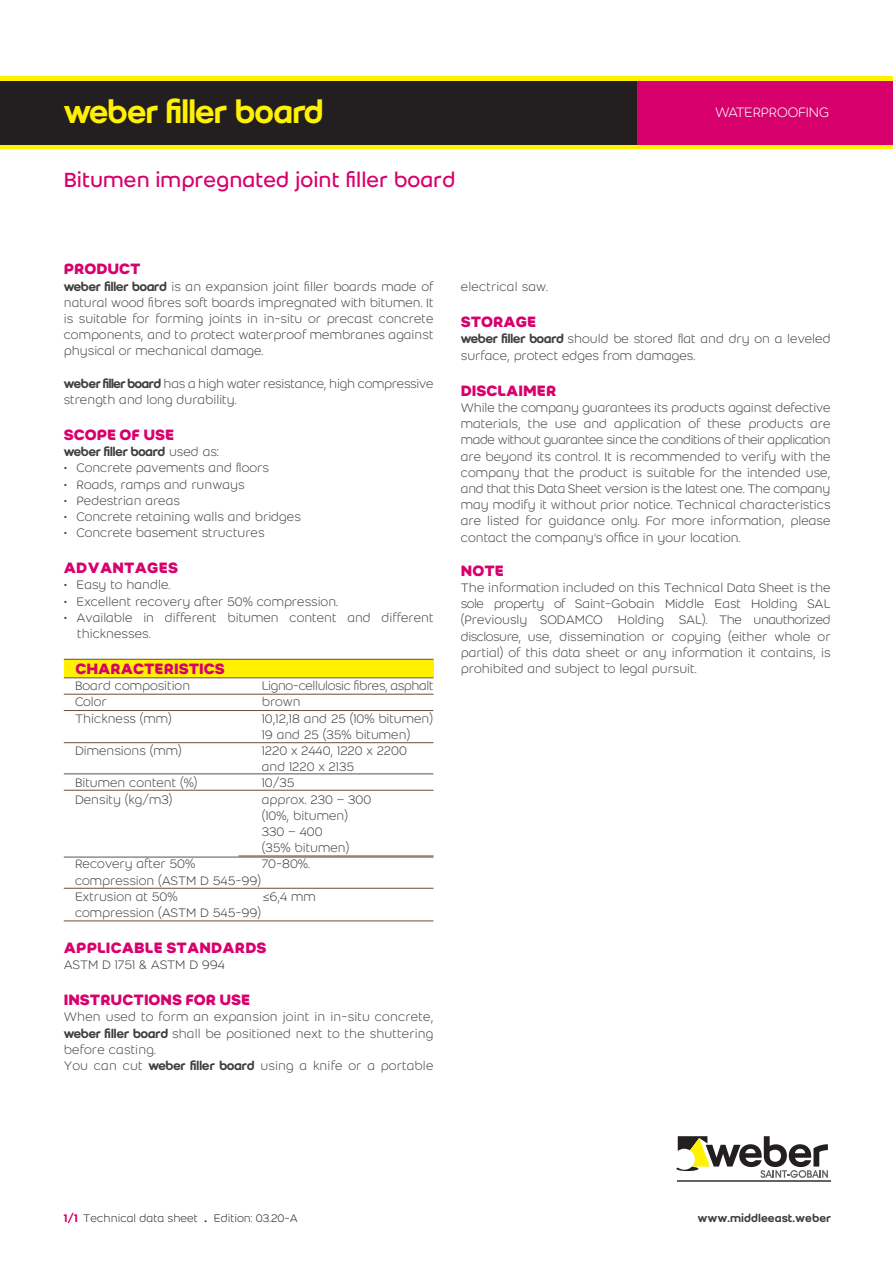
<style>
.page{position:relative;width:893px;height:1263px;background:#fff}
.page>*{position:absolute;margin:0;border:0;box-sizing:border-box;transform-origin:0 0}
.t1{font:34.5px "Weber Name";color:#fff101}
.t2{font:22.5px "Weber";color:#d8006d}
.t3{font:700 16.5px "Weber";color:#d8006d}
.t4{font:300 15px "Weber";color:#fff}
.t5{font:300 13.5px/16.2px "Weber";color:#3e3e3f}
.t6{font:300 13.5px/16.2px "Weber";letter-spacing:-.02em;color:#3e3e3f}
.t7{font:300 13.5px "Weber";letter-spacing:-.03em;color:#3e3e3f}
.t8{font:13.5px "Weber Name";color:#3e3e3f}
.t9{font:300 12px "Weber";color:#231f20}
.t10{font:500 12px "Weber";color:#3e3e3f}
.s1{font-family:"Weber Name";font-weight:400}
.s2{font-family:"Weber";font-weight:300}
.s3{font-weight:500;color:#d8006d}
.s4{font-weight:500}
</style>
<div class="page">
<div style="left:64px;top:659px;width:369px;height:19px;background:#fff101"></div>
<hr style="left:64px;top:678px;width:369px;height:1px;background:#67503d">
<hr style="left:64px;top:659px;width:369px;height:1px;background:#67503d">
<hr style="left:64px;top:694px;width:369px;height:1px;background:#67503d">
<hr style="left:64px;top:742px;width:369px;height:1px;background:#67503d">
<hr style="left:64px;top:710px;width:369px;height:1px;background:#67503d">
<hr style="left:64px;top:857px;width:369px;height:1px;background:#67503d">
<hr style="left:64px;top:888px;width:369px;height:1px;background:#67503d">
<hr style="left:64px;top:921px;width:369px;height:1px;background:#67503d">
<hr style="left:238px;top:856px;width:195px;height:1px;background:#67503d">
<hr style="left:64px;top:790px;width:369px;height:1px;background:#67503d">
<hr style="left:64px;top:774px;width:369px;height:1px;background:#67503d">
<div style="left:0;top:77px;width:893px;height:72px;background:#fff101"></div>
<div style="left:0;top:81px;width:893px;height:64px;background:#231f20"></div>
<hr style="left:678px;top:1180px;width:153px;height:1px;background:#636366">
<svg style="left:676px;top:1136px;width:152px;height:42px"></svg>
<div style="left:638px;top:81px;width:255px;height:64px;background:#d8006d"></div>
<p class="t1" style="left:166px;top:91px;width:159px">filler board</p>
<p class="t2" style="left:64px;top:167px;width:393px">Bitumen impregnated joint filler board</p>
<p class="t4" style="left:715px;top:104px;width:116px">WATERPROOFING</p>
<p class="t3" style="left:64px;top:259px;width:78px">PRODUCT</p>
<p class="t5" style="left:64px;top:278px;width:371px;text-align:justify;text-indent:41px"><span class="s1">filler board</span> is an expansion joint filler boards made of natural wood fibres soft boards impregnated with bitumen. It is suitable for forming joints in in-situ or precast concrete components, and to protect waterproof membranes against physical or mechanical damage.</p>
<p class="t6" style="left:64px;top:375px;width:371px;text-indent:39px"><span class="s1">filler board</span> has a high water resistance, high compressive strength and long durability.</p>
<p class="t3" style="left:64px;top:425px;width:112px">SCOPE OF USE</p>
<p class="t8" style="left:104px;top:444px;width:117px">filler board <span class="s2">used as:</span></p>
<p class="t5" style="left:64px;top:460px;width:207px">• Concrete pavements and floors</p>
<p class="t5" style="left:64px;top:476px;width:182px">• Roads, ramps and runways</p>
<p class="t5" style="left:64px;top:492px;width:118px">• Pedestrian areas</p>
<p class="t5" style="left:64px;top:509px;width:239px">• Concrete retaining walls and bridges</p>
<p class="t5" style="left:64px;top:525px;width:202px">• Concrete basement structures</p>
<p class="t3" style="left:64px;top:558px;width:116px">ADVANTAGES</p>
<p class="t5" style="left:64px;top:577px;width:108px">• Easy to handle.</p>
<p class="t5" style="left:64px;top:593px;width:276px">• Excellent recovery after 50% compression.</p>
<p class="t5" style="left:77px;top:609px;width:358px;text-indent:-14px">• Available in different bitumen content and different thicknesses.</p>
<p class="t3" style="left:75px;top:659px;width:151px">CHARACTERISTICS</p>
<p class="t5" style="left:75px;top:678px;width:117px">Board composition</p>
<p class="t7" style="left:262px;top:678px;width:173px">Ligno-cellulosic fibres, asphalt</p>
<p class="t5" style="left:75px;top:694px;width:33px">Color</p>
<p class="t5" style="left:262px;top:694px;width:41px">brown</p>
<p class="t5" style="left:75px;top:710px;width:98px">Thickness (mm)</p>
<p class="t5" style="left:262px;top:710px;width:173px">10,12,18 and 25 (10% bitumen)<br>19 and 25 (35% bitumen)</p>
<p class="t5" style="left:75px;top:743px;width:108px">Dimensions (mm)</p>
<p class="t5" style="left:262px;top:743px;width:147px">1220 x 2440, 1220 x 2200 and 1220 x 2135</p>
<p class="t5" style="left:75px;top:775px;width:124px">Bitumen content (%)</p>
<p class="t5" style="left:262px;top:775px;width:34px">10/35</p>
<p class="t5" style="left:75px;top:791px;width:99px">Density (kg/m3)</p>
<p class="t5" style="left:262px;top:791px;width:111px">approx. 230 – 300 (10%, bitumen)<br>330 – 400<br>(35% bitumen)</p>
<p class="t5" style="left:75px;top:856px;width:122px">Recovery after 50%</p>
<p class="t5" style="left:262px;top:856px;width:50px">70-80%.</p>
<p class="t5" style="left:75px;top:872px;width:188px">compression (ASTM D 545-99)<br>Extrusion at 50%</p>
<p class="t5" style="left:262px;top:888px;width:56px">≤6,4 mm</p>
<p class="t5" style="left:75px;top:905px;width:188px">compression (ASTM D 545-99)</p>
<p class="t3" style="left:64px;top:938px;width:204px">APPLICABLE STANDARDS</p>
<p class="t5" style="left:64px;top:957px;width:163px">ASTM D 1751 &amp; ASTM D 994</p>
<p class="t3" style="left:64px;top:990px;width:188px">INSTRUCTIONS FOR USE</p>
<p class="t5" style="left:64px;top:1009px;width:371px">When used to form an expansion joint in in-situ concrete,</p>
<p class="t5" style="left:105px;top:1025px;width:330px"><span class="s1">filler board</span> shall be positioned next to the shuttering</p>
<p class="t5" style="left:64px;top:1041px;width:94px">before casting.</p>
<p class="t5" style="left:64px;top:1058px;width:80px">You can cut</p>
<p class="t5" style="left:190px;top:1058px;width:245px"><span class="s1">filler board</span> using a knife or a portable</p>
<p class="t5" style="left:461px;top:279px;width:89px">electrical saw.</p>
<p class="t3" style="left:461px;top:312px;width:77px">STORAGE</p>
<p class="t5" style="left:461px;top:331px;width:371px;text-indent:41px"><span class="s1">filler board</span> should be stored flat and dry on a leveled surface, protect edges from damages.</p>
<p class="t3" style="left:461px;top:380px;width:97px">DISCLAIMER</p>
<p class="t5" style="left:461px;top:400px;width:371px;text-align:justify">While the company guarantees its products against defective materials, the use and application of these products are made without guarantee since the conditions of their application are beyond its control. It is recommended to verify with the company that the product is suitable for the intended use, and that this Data Sheet version is the latest one. The company may modify it without prior notice. Technical characteristics are listed for guidance only. For more information, please contact the company’s office in your location.</p>
<p class="t3" style="left:461px;top:560px;width:45px">NOTE</p>
<p class="t5" style="left:461px;top:580px;width:371px;text-align:justify">The information included on this Technical Data Sheet is the sole property of Saint-Gobain Middle East Holding SAL (Previously SODAMCO Holding SAL). The unauthorized disclosure, use, dissemination or copying (either whole or partial) of this data sheet or any information it contains, is prohibited and subject to legal pursuit.</p>
<p class="t9" style="left:64px;top:1212px;width:236px"><span class="s3">1/1</span> Technical data sheet <span class="s4">.</span> Edition: 03.20-A</p>
<p class="t10" style="left:697px;top:1211px;width:135px">www.middleeast.weber</p>
</div>
